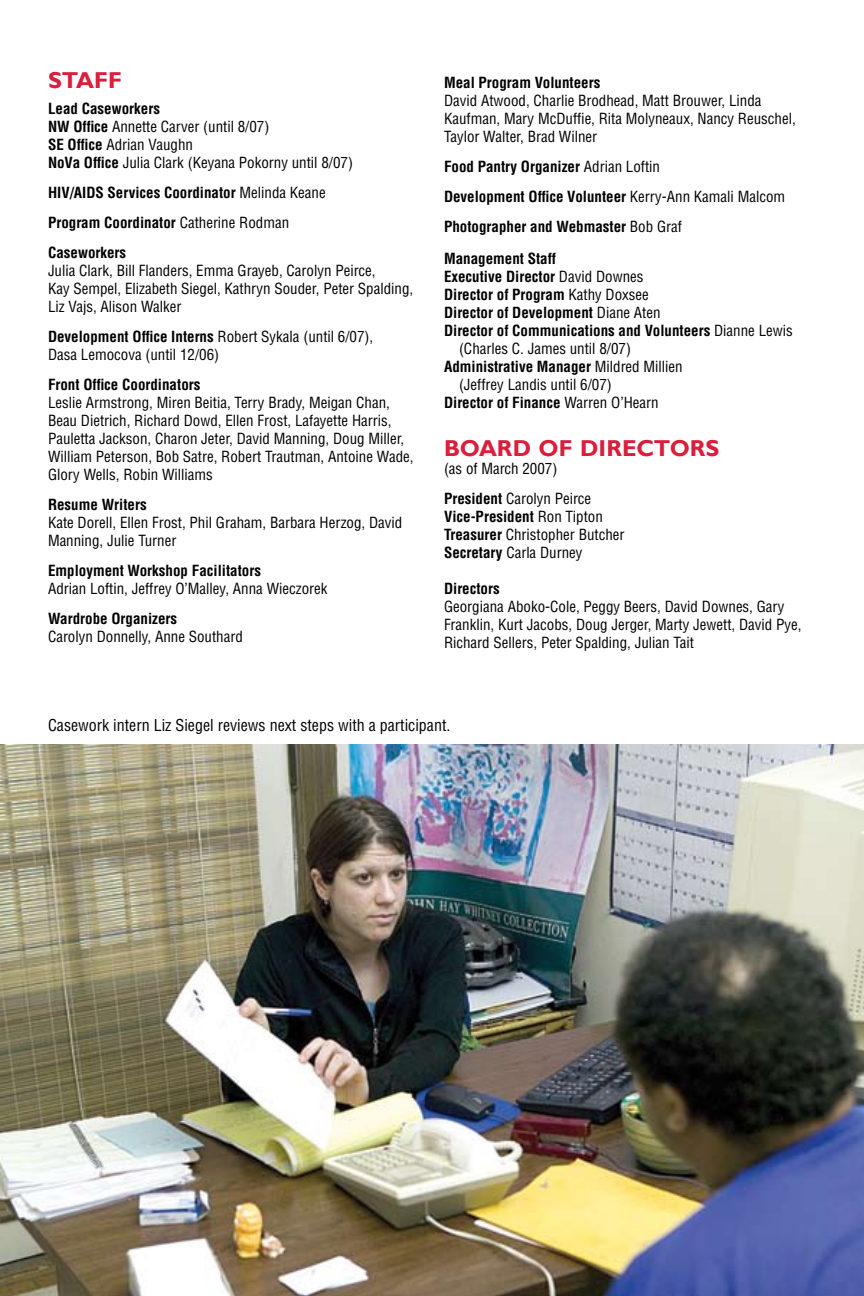
<style>
.page{position:relative;width:864px;height:1296px;background:#fff}
.page>*{position:absolute;margin:0;border:0;box-sizing:border-box;transform-origin:0 0}
.t1{font:700 23px "Gill Sans";color:#da1f3d}
.t2{font:condensed 16px "Helvetica LT Std";color:#000}
.t3{font:condensed 15px/18px "Helvetica LT Std";color:#000}
.t4{font:700 condensed 15px/30px "Helvetica LT Std";color:#000}
.s1{font-weight:700}
.s2{font-weight:400}
</style>
<div class="page">
<img style="left:0;top:744px;width:864px;height:552px">
<h1 class="t1" style="left:48px;top:66px;width:60px">STAFF</h1>
<p class="t3" style="left:48px;top:99px;width:307px"><span class="s1">Lead Caseworkers<br>NW Office</span> Annette Carver (until 8/07)<br><span class="s1">SE Office</span> Adrian Vaughn<br><span class="s1">NoVa Office</span> Julia Clark (Keyana Pokorny until 8/07)</p>
<p class="t4" style="left:48px;top:177px;width:279px">HIV/AIDS Services Coordinator <span class="s2">Melinda Keane<br></span>Program Coordinator <span class="s2">Catherine Rodman<br></span>Caseworkers</p>
<p class="t3" style="left:48px;top:261px;width:367px">Julia Clark, Bill Flanders, Emma Grayeb, Carolyn Peirce,<br>Kay Sempel, Elizabeth Siegel, Kathryn Souder, Peter Spalding,<br>Liz Vajs, Alison Walker</p>
<p class="t3" style="left:48px;top:327px;width:327px"><span class="s1">Development Office Interns</span> Robert Sykala (until 6/07),<br>Dasa Lemocova (until 12/06)</p>
<p class="t4" style="left:48px;top:369px;width:154px">Front Office Coordinators</p>
<p class="t3" style="left:48px;top:393px;width:367px">Leslie Armstrong, Miren Beitia, Terry Brady, Meigan Chan, Beau Dietrich, Richard Dowd, Ellen Frost, Lafayette Harris, Pauletta Jackson, Charon Jeter, David Manning, Doug Miller, William Peterson, Bob Satre, Robert Trautman, Antoine Wade, Glory Wells, Robin Williams</p>
<p class="t4" style="left:48px;top:489px;width:100px">Resume Writers</p>
<p class="t3" style="left:48px;top:513px;width:356px">Kate Dorell, Ellen Frost, Phil Graham, Barbara Herzog, David<br>Manning, Julie Turner</p>
<p class="t4" style="left:48px;top:555px;width:215px">Employment Workshop Facilitators</p>
<p class="t3" style="left:48px;top:579px;width:281px">Adrian Loftin, Jeffrey O’Malley, Anna Wieczorek</p>
<p class="t4" style="left:48px;top:603px;width:131px">Wardrobe Organizers</p>
<p class="t3" style="left:48px;top:627px;width:196px">Carolyn Donnelly, Anne Southard</p>
<p class="t4" style="left:444px;top:67px;width:158px">Meal Program Volunteers</p>
<p class="t3" style="left:444px;top:91px;width:353px">David Atwood, Charlie Brodhead, Matt Brouwer, Linda<br>Kaufman, Mary McDuffie, Rita Molyneaux, Nancy Reuschel,<br>Taylor Walter, Brad Wilner</p>
<p class="t4" style="left:444px;top:151px;width:343px">Food Pantry Organizer <span class="s2">Adrian Loftin<br></span>Development Office Volunteer <span class="s2">Kerry-Ann Kamali Malcom<br></span>Photographer and Webmaster <span class="s2">Bob Graf</span></p>
<p class="t4" style="left:444px;top:243px;width:114px">Management Staff</p>
<p class="t4" style="left:444px;top:261px;width:201px">Executive Director <span class="s2">David Downes</span></p>
<p class="t4" style="left:444px;top:279px;width:206px">Director of Program <span class="s2">Kathy Doxsee</span></p>
<p class="t4" style="left:444px;top:297px;width:218px">Director of Development <span class="s2">Diane Aten</span></p>
<p class="t4" style="left:444px;top:315px;width:350px">Director of Communications and Volunteers <span class="s2">Dianne Lewis</span></p>
<p class="t3" style="left:459px;top:339px;width:174px">(Charles C. James until 8/07)</p>
<p class="t4" style="left:444px;top:351px;width:240px">Administrative Manager <span class="s2">Mildred Millien</span></p>
<p class="t3" style="left:459px;top:375px;width:154px">(Jeffrey Landis until 6/07)</p>
<p class="t4" style="left:444px;top:387px;width:216px">Director of Finance <span class="s2">Warren O’Hearn</span></p>
<h1 class="t1" style="left:444px;top:434px;width:277px">BOARD OF DIRECTORS</h1>
<p class="t3" style="left:444px;top:453px;width:149px;line-height:30px">(as of March 2007)<br><span class="s1">President</span> Carolyn Peirce</p>
<p class="t3" style="left:444px;top:507px;width:182px"><span class="s1">Vice-President</span> Ron Tipton<br><span class="s1">Treasurer</span> Christopher Butcher<br><span class="s1">Secretary</span> Carla Durney</p>
<p class="t4" style="left:444px;top:573px;width:57px">Directors</p>
<p class="t3" style="left:444px;top:597px;width:359px">Georgiana Aboko-Cole, Peggy Beers, David Downes, Gary<br>Franklin, Kurt Jacobs, Doug Jerger, Marty Jewett, David Pye,<br>Richard Sellers, Peter Spalding, Julian Tait</p>
<p class="t2" style="left:48px;top:716px;width:404px">Casework intern Liz Siegel reviews next steps with a participant.</p>
</div>
